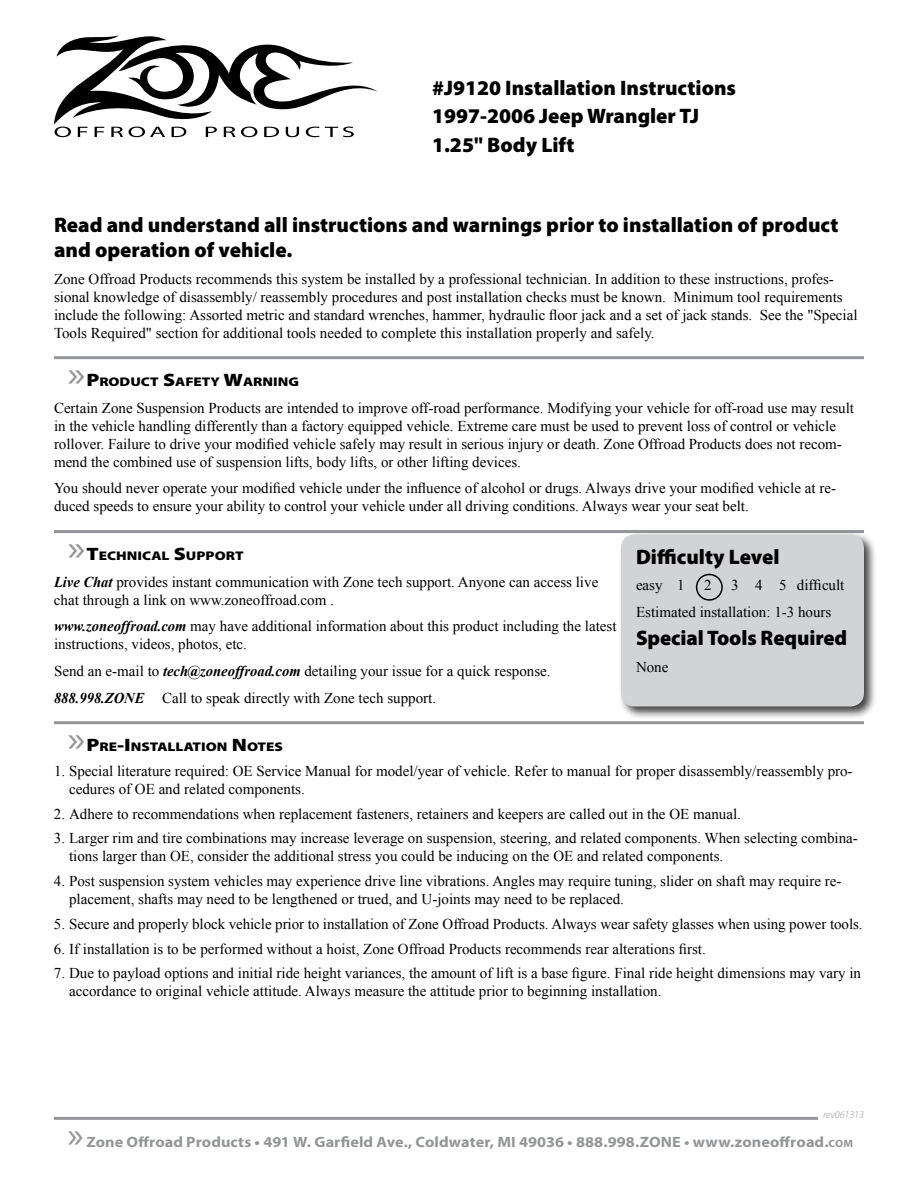
<style>
.page{position:relative;width:918px;height:1188px;background:#fff}
.page>*{position:absolute;margin:0;border:0;box-sizing:border-box;transform-origin:0 0}
.t1{font:36px "Myriad Pro";color:#939598;scale:1.08 1}
.t2{font:900 21px/28.5px "Myriad Pro";color:#000}
.t3{font:15px/18px "Times New Roman";color:#000}
.t4{font:700 15px "Myriad Pro";letter-spacing:.005em;color:#939598;scale:1.08 1}
.t5{font:900 12.6px "Myriad Pro";color:#000;scale:1.2 1}
.t6{font:italic 300 10.5px "Myriad Pro";color:#939598}
.s1{font-weight:400;font-size:36px;color:#939598}
.s2{font-size:18px}
.s3{font-weight:700;font-style:italic}
.s4{font-size:10.5px}
</style>
<div class="page">
<hr style="left:54px;top:1117px;width:810px;height:3px;background:#939598">
<hr style="left:54px;top:356px;width:810px;height:3px;background:#939598">
<hr style="left:54px;top:530px;width:810px;height:3px;background:#939598">
<hr style="left:54px;top:721px;width:810px;height:3px;background:#939598">
<div style="left:818px;top:1110px;width:46px;height:12px;background:#fff"></div>
<svg style="left:54px;top:35px;width:324px;height:102px"></svg>
<div style="left:618px;top:532px;width:260px;height:188px;background:#000;opacity:.75"></div>
<div style="left:621px;top:534px;width:243px;height:172px;background:#d1d3d4;border-radius:14px"></div>
<div style="left:696px;top:574px;width:27px;height:27px;border:2px solid #000;border-radius:50%"></div>
<h2 class="t2" style="left:432px;top:73px;width:306px">#J9120 Installation Instructions<br>1997-2006 Jeep Wrangler TJ<br>1.25" Body Lift</h2>
<h2 class="t2" style="left:54px;top:211px;width:786px;line-height:25.2px">Read and understand all instructions and warnings prior to installation of product and operation of vehicle.</h2>
<p class="t3" style="left:54px;top:269px;width:805px">Zone Offroad Products recommends this system be installed by a professional technician. In addition to these instructions, profes&shy;sional knowledge of disassembly/ reassembly procedures and post installation checks must be known. Minimum tool requirements include the following: Assorted metric and standard wrenches, hammer, hydraulic floor jack and a set of jack stands. See the "Special Tools Required" section for additional tools needed to complete this installation properly and safely.</p>
<p class="t5" style="left:67px;top:374px;width:195px"><span class="s1">»</span><span class="s2">P</span>RODUCT <span class="s2">S</span>AFETY <span class="s2">W</span>ARNING</p>
<p class="t3" style="left:54px;top:399px;width:802px">Certain Zone Suspension Products are intended to improve off-road performance. Modifying your vehicle for off-road use may result in the vehicle handling differently than a factory equipped vehicle. Extreme care must be used to prevent loss of control or vehicle rollover. Failure to drive your modified vehicle safely may result in serious injury or death. Zone Offroad Products does not recom&shy;mend the combined use of suspension lifts, body lifts, or other lifting devices.</p>
<p class="t3" style="left:54px;top:479px;width:784px">You should never operate your modified vehicle under the influence of alcohol or drugs. Always drive your modified vehicle at re&shy;duced speeds to ensure your ability to control your vehicle under all driving conditions. Always wear your seat belt.</p>
<p class="t5" style="left:67px;top:547px;width:148px"><span class="s1">»</span><span class="s2">T</span>ECHNICAL <span class="s2">S</span>UPPORT</p>
<p class="t3" style="left:54px;top:572px;width:546px"><span class="s3">Live Chat</span> provides instant communication with Zone tech support. Anyone can access live chat through a link on www.zoneoffroad.com .</p>
<p class="t3" style="left:54px;top:617px;width:564px"><span class="s3">www.zoneoffroad.com</span> may have additional information about this product including the latest instructions, videos, photos, etc.</p>
<p class="t3" style="left:54px;top:657px;width:498px;line-height:26.7px">Send an e-mail to <span class="s3">tech@zoneoffroad.com</span> detailing your issue for a quick response.<br><span class="s3">888.998.ZONE</span> Call to speak directly with Zone tech support.</p>
<p class="t5" style="left:67px;top:739px;width:180px"><span class="s1">»</span><span class="s2">P</span>RE<span class="s2">-I</span> NSTALLATION <span class="s2">N</span> OTES</p>
<p class="t3" style="left:69px;top:762px;width:785px;text-indent:-15px">1. Special literature required: OE Service Manual for model/year of vehicle. Refer to manual for proper disassembly/reassembly pro&shy;cedures of OE and related components.</p>
<p class="t3" style="left:54px;top:804px;width:689px">2. Adhere to recommendations when replacement fasteners, retainers and keepers are called out in the OE manual.</p>
<p class="t3" style="left:69px;top:829px;width:790px;text-indent:-15px">3. Larger rim and tire combinations may increase leverage on suspension, steering, and related components. When selecting combina&shy;tions larger than OE, consider the additional stress you could be inducing on the OE and related components.</p>
<p class="t3" style="left:69px;top:872px;width:774px;text-indent:-15px">4. Post suspension system vehicles may experience drive line vibrations. Angles may require tuning, slider on shaft may require re&shy;placement, shafts may need to be lengthened or trued, and U-joints may need to be replaced.</p>
<p class="t3" style="left:54px;top:915px;width:810px">5. Secure and properly block vehicle prior to installation of Zone Offroad Products. Always wear safety glasses when using power tools.</p>
<p class="t3" style="left:54px;top:939px;width:653px">6. If installation is to be performed without a hoist, Zone Offroad Products recommends rear alterations first.</p>
<p class="t3" style="left:69px;top:964px;width:794px;text-indent:-15px">7. Due to payload options and initial ride height variances, the amount of lift is a base figure. Final ride height dimensions may vary in accordance to original vehicle attitude. Always measure the attitude prior to beginning installation.</p>
<h2 class="t2" style="left:636px;top:541px;width:145px">Difficulty Level</h2>
<p class="t3" style="left:636px;top:576px;width:50px">easy 1</p>
<p class="t3" style="left:704px;top:576px;width:9px">2</p>
<p class="t3" style="left:636px;top:572px;width:210px;line-height:26.7px;text-indent:95px">3 4 5 difficult<br>Estimated installation: 1-3 hours</p>
<h2 class="t2" style="left:636px;top:623px;width:213px">Special Tools Required</h2>
<p class="t3" style="left:636px;top:658px;width:34px">None</p>
<p class="t6" style="left:823px;top:1108px;width:42px">rev061313</p>
<h1 class="t1" style="left:67px;top:1113px;width:17px">»</h1>
<p class="t4" style="left:86px;top:1132px;width:711px">Zone Offroad Products • 491 W. Garfield Ave., Coldwater, MI 49036 • 888.998.ZONE • www.zoneoffroad.<span class="s4">COM</span></p>
</div>
